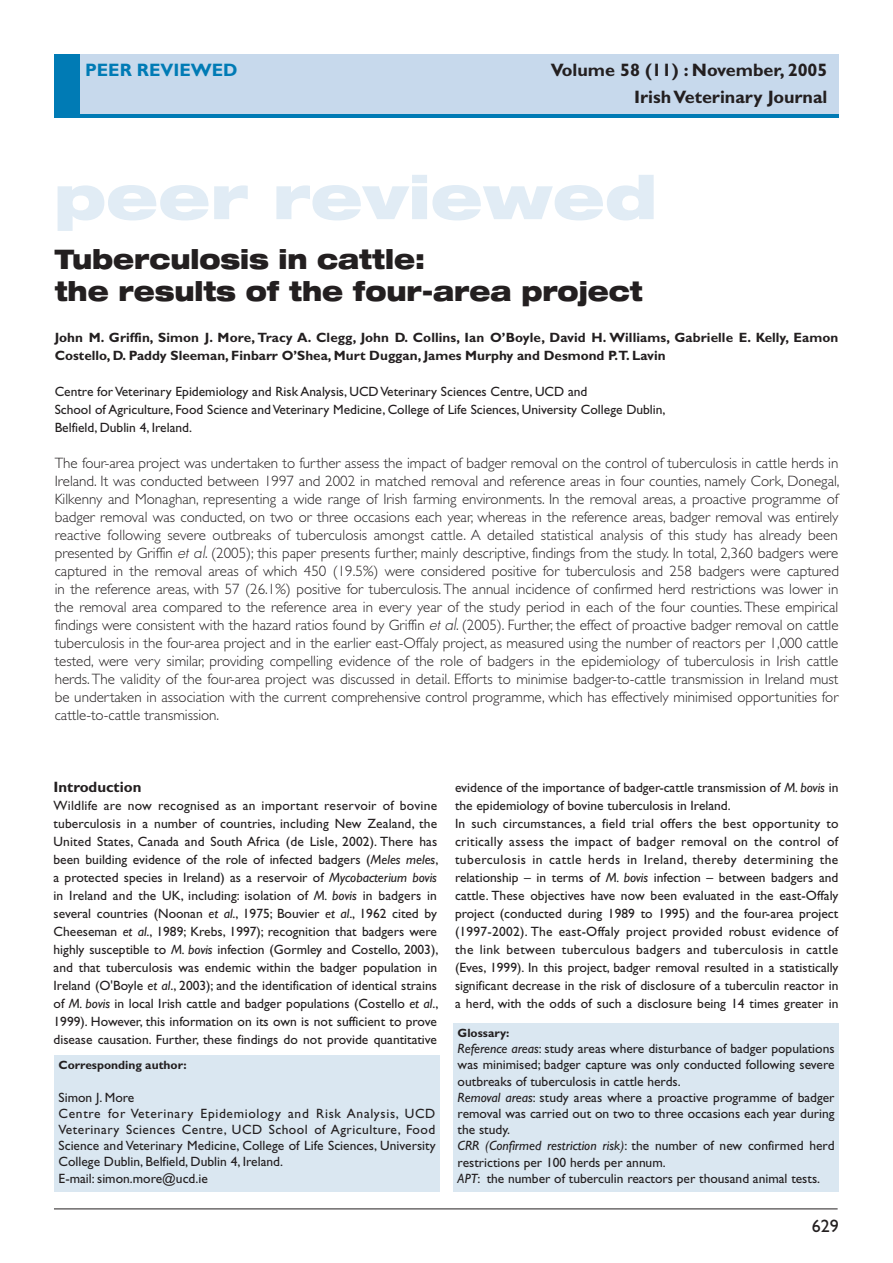
<style>
.page{position:relative;width:893px;height:1263px;background:#fff}
.page>*{position:absolute;margin:0;border:0;box-sizing:border-box;transform-origin:0 0}
.t1{font:900 expanded 60px "Sqfhbl Helvetica Neue";color:#e1ecf5}
.t2{font:900 expanded 27px/32.4px "Sqfhbl Helvetica Neue";letter-spacing:-.005em;color:#231f20;scale:.9 1}
.t3{font:700 18px/27px "Prmwyc Gill Sans";color:#231f20;text-align:right}
.t4{font:700 18px "Prmwyc Gill Sans";color:#007bb5}
.t5{font:18px "Spqghq Gill Sans";color:#231f20}
.t6{font:300 15px/18px "Vtdqcc Gill Sans";color:#231f20;text-align:justify}
.t7{font:700 15px "Prmwyc Gill Sans";color:#231f20}
.t8{font:13.5px/18px "Spqghq Gill Sans";color:#231f20}
.t9{font:700 13.5px/18px "Prmwyc Gill Sans";color:#231f20}
.t10{font:italic 13.5px "Ygqcsk Gill Sans";color:#231f20}
.t11{font:700 12px "Prmwyc Gill Sans";color:#231f20}
.s1{font-family:"Xfgbsb Futura";font-style:italic}
.s2{font-family:"Ygqcsk Gill Sans";font-style:italic}
.s3{font-family:"Spqghq Gill Sans";font-style:normal}
</style>
<div class="page">
<hr style="left:54px;top:1208px;width:784px;height:1px;background:#231f20">
<div style="left:54px;top:54px;width:785px;height:64px;background:#007bb5"></div>
<div style="left:80px;top:54px;width:759px;height:60px;background:#c7d9ec"></div>
<div style="left:54px;top:1056px;width:386px;height:136px;background:#dae7f1"></div>
<div style="left:453px;top:1023px;width:386px;height:169px;background:#dae7f1"></div>
<h3 class="t4" style="left:85px;top:60px;width:154px">Peer reviewed</h3>
<h3 class="t3" style="left:551px;top:57px;width:278px">Volume 58 (11) : November, 2005<br>I rish Veterinary Journal</h3>
<h1 class="t1" style="left:54px;top:158px;width:605px">peer reviewed</h1>
<h2 class="t2" style="left:55px;top:242px;width:655px">Tuberculosis in cattle:<br>the results of the four-area project</h2>
<p class="t9" style="left:55px;top:328px;width:785px">John M. Griffin, Simon J. More, Tracy A. Clegg, John D. Collins, Ian O’Boyle, David H. Williams, Gabrielle E. Kelly, Eamon<br>Costello, D. Paddy Sleeman, Finbarr O’Shea, Murt Duggan, James Murphy and Desmond P.T. Lavin</p>
<p class="t8" style="left:55px;top:382px;width:612px">Centre for Veterinary Epidemiology and Risk Analysis, UCD Veterinary Sciences Centre, UCD and<br>School of Agriculture, Food Science and Veterinary Medicine, College of Life Sciences, University College Dublin,<br>Belfield, Dublin 4, Ireland.</p>
<p class="t6" style="left:55px;top:454px;width:786px">The four-area project was undertaken to further assess the impact of badger removal on the control of tuberculosis in cattle herds in Ireland. It was conducted between 1997 and 2002 in matched removal and reference areas in four counties, namely Cork, Donegal, Kilkenny and Monaghan, representing a wide range of Irish farming environments. In the removal areas, a proactive programme of badger removal was conducted, on two or three occasions each year, whereas in the reference areas, badger removal was entirely reactive following severe outbreaks of tuberculosis amongst cattle. A detailed statistical analysis of this study has already been presented by Griffin <span class="s1">et al</span>. (2005); this paper presents further, mainly descriptive, findings from the study. In total, 2,360 badgers were captured in the removal areas of which 450 (19.5%) were considered positive for tuberculosis and 258 badgers were captured in the reference areas, with 57 (26.1%) positive for tuberculosis. The annual incidence of confirmed herd restrictions was lower in the removal area compared to the reference area in every year of the study period in each of the four counties. These empirical findings were consistent with the hazard ratios found by Griffin <span class="s1">et al</span>. (2005). Further, the effect of proactive badger removal on cattle tuberculosis in the four-area project and in the earlier east-Offaly project, as measured using the number of reactors per 1,000 cattle tested, were very similar, providing compelling evidence of the role of badgers in the epidemiology of tuberculosis in Irish cattle herds. The validity of the four-area project was discussed in detail. Efforts to minimise badger-to-cattle transmission in Ireland must be undertaken in association with the current comprehensive control programme, which has effectively minimised opportunities for cattle-to-cattle transmission.</p>
<p class="t7" style="left:54px;top:778px;width:89px">I ntroduction</p>
<p class="t8" style="left:54px;top:796px;width:386px;text-align:justify">Wildlife are now recognised as an important reservoir of bovine tuberculosis in a number of countries, including New Zealand, the United States, Canada and South Africa (de Lisle, 2002). There has been building evidence of the role of infected badgers (<span class="s2">Meles meles</span>, a protected species in Ireland) as a reservoir of <span class="s2">Mycobacterium bovis </span>in Ireland and the UK, including: isolation of <span class="s2">M. bovis</span> in badgers in several countries (Noonan <span class="s2">et al</span>., 1975; Bouvier <span class="s2">et al</span>., 1962 cited by Cheeseman <span class="s2">et al</span>., 1989; Krebs, 1997); recognition that badgers were highly susceptible to <span class="s2">M. bovis</span> infection (Gormley and Costello, 2003), and that tuberculosis was endemic within the badger population in Ireland (O'Boyle <span class="s2">et al</span>., 2003); and the identification of identical strains of <span class="s2">M. bovis</span> in local Irish cattle and badger populations (Costello <span class="s2">et al</span>., 1999). However, this information on its own is not sufficient to prove disease causation. Further, these findings do not provide quantitative</p>
<p class="t11" style="left:59px;top:1058px;width:130px">Corresponding author:</p>
<p class="t8" style="left:59px;top:1089px;width:378px;line-height:16.2px">Simon J. More<br>Centre for Veterinary Epidemiology and Risk Analysis, UCD Veterinary Sciences Centre, UCD School of Agriculture, Food Science and Veterinary Medicine, College of Life Sciences, University College Dublin, Belfield, Dublin 4, Ireland.<br>E-mail: simon.more@ucd.ie</p>
<p class="t8" style="left:455px;top:778px;width:385px">evidence of the importance of badger-cattle transmission of <span class="s2">M. bovis</span> in the epidemiology of bovine tuberculosis in Ireland.<br>In such circumstances, a field trial offers the best opportunity to critically assess the impact of badger removal on the control of tuberculosis in cattle herds in Ireland, thereby determining the relationship – in terms of <span class="s2">M. bovis</span> infection – between badgers and cattle. These objectives have now been evaluated in the east-Offaly project (conducted during 1989 to 1995) and the four-area project (1997-2002). The east-Offaly project provided robust evidence of the link between tuberculous badgers and tuberculosis in cattle (Eves, 1999). In this project, badger removal resulted in a statistically significant decrease in the risk of disclosure of a tuberculin reactor in a herd, with the odds of such a disclosure being 14 times greater in</p>
<p class="t11" style="left:458px;top:1026px;width:53px">Glossary:</p>
<p class="t8" style="left:458px;top:1040px;width:379px;line-height:16.2px"><span class="s2">Reference areas</span>: study areas where disturbance of badger populations was minimised; badger capture was only conducted following severe outbreaks of tuberculosis in cattle herds.<br><span class="s2">Removal areas</span>: study areas where a proactive programme of badger removal was carried out on two to three occasions each year during the study.</p>
<p class="t10" style="left:458px;top:1138px;width:378px">CRR (Confirmed restriction risk)<span class="s3">: the number of new confirmed herd</span></p>
<p class="t8" style="left:458px;top:1154px;width:364px;line-height:16.2px">restrictions per 100 herds per annum.<br><span class="s2">APT</span>: the number of tuberculin reactors per thousand animal tests.</p>
<h3 class="t5" style="left:812px;top:1216px;width:28px">629</h3>
</div>
